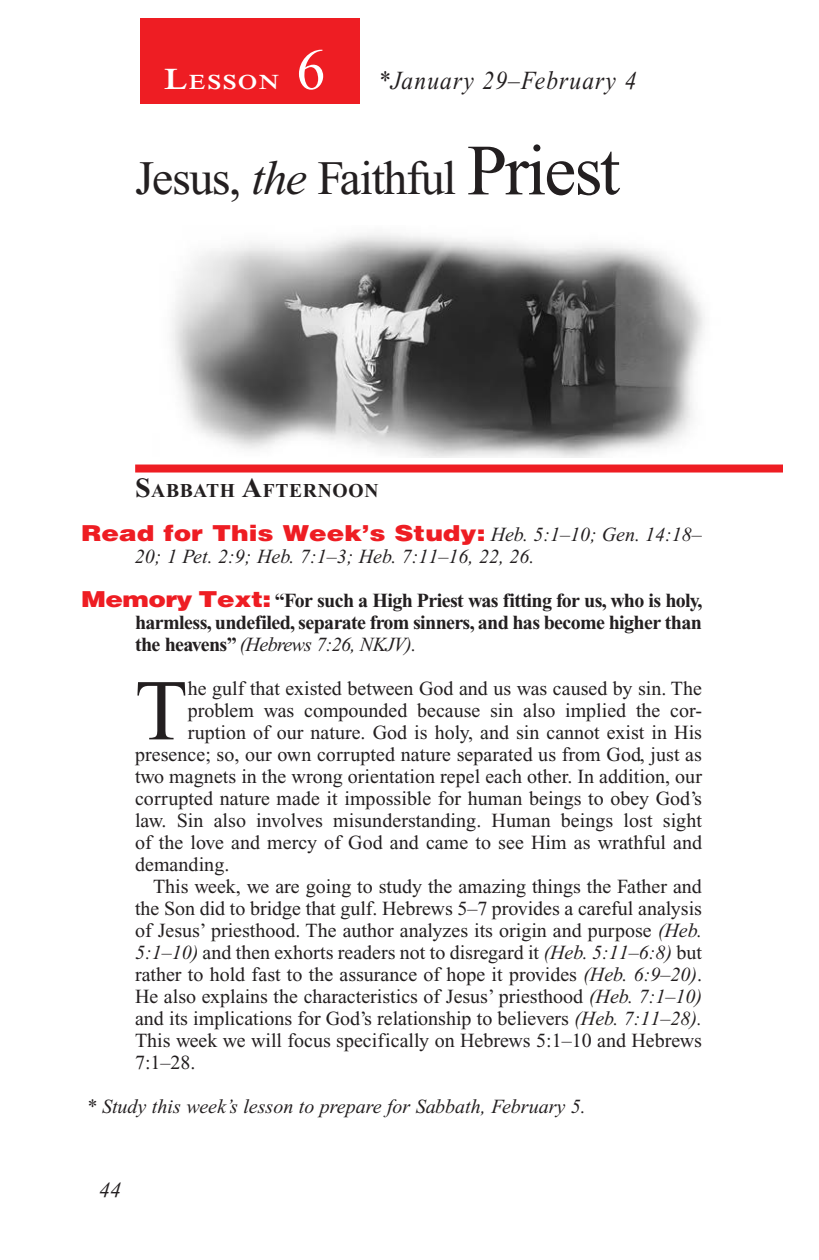
<style>
.page{position:relative;width:819px;height:1260px;background:#fff}
.page>*{position:absolute;margin:0;border:0;box-sizing:border-box;transform-origin:0 0}
.Body_Drop_Cap{font:86.4px "Times New Roman PS Std";color:#231f20}
.Lesson_Number{font:58px "Times New Roman PS Std";color:#fff}
.Lesson_Head_SA{font:48px "Times New Roman PS Std";letter-spacing:-.03em;color:#231f20}
.Lesson_Dates{font:italic 26px "Times New Roman PS Std";letter-spacing:.05em;color:#231f20;scale:.9 1}
.Question{font:900 22px "Helvetica LT Std";color:#ee1d23;scale:1.2 1}
.t1{font:italic 22px "Times New Roman PS Std";color:#231f20}
.Lesson_Start_Head{font:600 21px "Times NRMT Std";letter-spacing:.07em;color:#fff;scale:1.1 1}
.Body{font:20px/22px "Times New Roman PS Std";color:#231f20;text-align:justify}
.Body_Drop_Cap-2{font:20px "Times New Roman PS Std";letter-spacing:.005em;color:#231f20}
.Question-2{font:700 20px/22px "Times New Roman PS Std";letter-spacing:-.03em;color:#231f20;text-align:justify}
.Question-3{font:italic 20px "Times New Roman PS Std";color:#231f20}
.Sabbath_Afternoon_He{font:700 19.6px "Times New Roman PS Std";letter-spacing:.035em;color:#231f20}
.s1{font-size:30px}
.s2{font-style:italic}
.s3{font-size:72px}
.s4{font-size:28px}
.s5{font-family:"Times New Roman PS Std";font-weight:400;font-style:italic;font-size:20px;color:#231f20}
.s6{font-family:"Helvetica LT Std";font-weight:900;font-size:22px;color:#ee1d23}
.s7{font-weight:400;font-style:italic}
</style>
<div class="page">
<div style="left:135px;top:465px;width:648px;height:8px;background:#ee1d23"></div>
<div style="left:140px;top:18px;width:220px;height:86px;background:#ee1d23"></div>
<img style="left:171px;top:234px;width:534px;height:223px">
<p class="Lesson_Number" style="left:296px;top:38px;width:30px">6</p>
<p class="Lesson_Start_Head" style="left:164px;top:70px;width:106px"><span class="s1">L</span>ESSON</p>
<p class="Lesson_Dates" style="left:378px;top:66px;width:289px">*January 29–February 4</p>
<p class="Lesson_Head_SA" style="left:135px;top:152px;width:487px">Jesus, <span class="s2">the</span> Faithful <span class="s3">Priest</span></p>
<p class="Sabbath_Afternoon_He" style="left:135px;top:480px;width:245px"><span class="s4">S</span>ABBATH <span class="s4">A</span>FTERNOON</p>
<p class="Question" style="left:81px;top:519px;width:519px">Read for This Week’s Study: <span class="s5">Heb. 5:1–10; Gen. 14:18–</span></p>
<p class="Question-3" style="left:135px;top:546px;width:401px">20; 1 Pet. 2:9; Heb. 7:1–3; Heb. 7:11–16, 22, 26.</p>
<p class="Question-2" style="left:135px;top:590px;width:569px;text-indent:-54px"><span class="s6">Memory Text:</span> “For such a High Priest was fitting for us, who is holy, harmless, undefiled, separate from sinners, and has become higher than the heavens” <span class="s7">(Hebrews 7:26, NKJV).</span></p>
<p class="Body_Drop_Cap" style="left:135px;top:664px;width:54px">T</p>
<p class="Body_Drop_Cap-2" style="left:188px;top:678px;width:516px">he gulf that existed between God and us was caused by sin. The</p>
<p class="Body_Drop_Cap-2" style="left:188px;top:700px;width:516px">problem was compounded because sin also implied the cor-</p>
<p class="Body_Drop_Cap-2" style="left:188px;top:722px;width:516px">ruption of our nature. God is holy, and sin cannot exist in His</p>
<p class="Body_Drop_Cap-2" style="left:135px;top:744px;width:568px">presence; so, our own corrupted nature separated us from God, just as</p>
<p class="Body_Drop_Cap-2" style="left:135px;top:766px;width:569px">two magnets in the wrong orientation repel each other. In addition, our</p>
<p class="Body_Drop_Cap-2" style="left:135px;top:788px;width:569px">corrupted nature made it impossible for human beings to obey God’s</p>
<p class="Body_Drop_Cap-2" style="left:135px;top:810px;width:569px">law. Sin also involves misunderstanding. Human beings lost sight</p>
<p class="Body_Drop_Cap-2" style="left:135px;top:832px;width:569px">of the love and mercy of God and came to see Him as wrathful and</p>
<p class="Body_Drop_Cap-2" style="left:135px;top:854px;width:96px">demanding.</p>
<p class="Body" style="left:135px;top:876px;width:569px;text-indent:18px">This week, we are going to study the amazing things the Father and the Son did to bridge that gulf. Hebrews 5–7 provides a careful analysis of Jesus’ priesthood. The author analyzes its origin and purpose <span class="s2">(Heb.<br>5:1–10)</span> and then exhorts readers not to disregard it <span class="s2">(Heb. 5:11–6:8)</span> but rather to hold fast to the assurance of hope it provides <span class="s2">(Heb. 6:9–20)</span>.<br>He also explains the characteristics of Jesus’ priesthood <span class="s2">(Heb. 7:1–10) </span>and its implications for God’s relationship to believers <span class="s2">(Heb. 7:11–28).<br></span>This week we will focus specifically on Hebrews 5:1–10 and Hebrews 7:1–28.</p>
<p class="Question-3" style="left:87px;top:1096px;width:501px">* Study this week’s lesson to prepare for Sabbath, February 5.</p>
<p class="t1" style="left:99px;top:1178px;width:23px">44</p>
</div>
